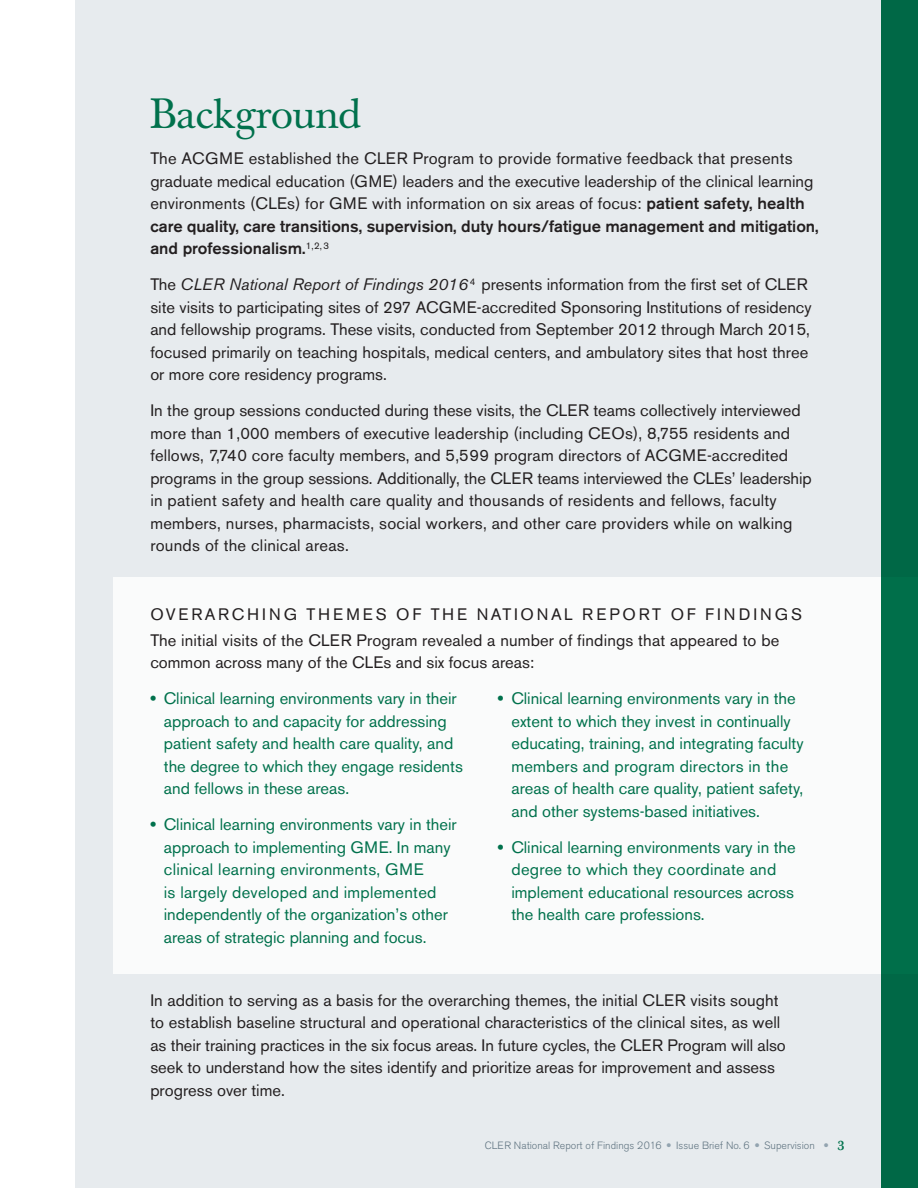
<style>
.page{position:relative;width:918px;height:1188px;background:#fff}
.page>*{position:absolute;margin:0;border:0;box-sizing:border-box;transform-origin:0 0}
.t1{font:42px "Baskerville";color:#00714c}
.t2{font:16.5px/22.5px "Akzidenz Grotesk BE";letter-spacing:.005em;color:#231f20}
.t3{font:16.5px/22.5px "Akzidenz Grotesk BE";color:#00714c}
.t4{font:300 10.5px "Akzidenz Grotesk BE";color:#5f7380}
.s1{font-weight:500}
.s2{font-style:italic}
.s3{font-weight:700;font-stretch:expanded}
.s4{font-size:16.5px;color:#93a4b0}
.s5{font-family:"Baskerville";font-weight:500;font-size:13.5px;color:#00714c}
</style>
<div class="page">
<div style="left:76px;top:0;width:842px;height:1188px;background:#e7ebee"></div>
<div style="left:113px;top:578px;width:805px;height:396px;background:#fff"></div>
<div style="left:881px;top:0;width:37px;height:1188px;background:#006846"></div>
<h1 class="t1" style="left:150px;top:89px;width:212px">Background</h1>
<p class="t2" style="left:150px;top:147px;width:670px">The ACGME established the CLER Program to provide formative feedback that presents graduate medical education (GME) leaders and the executive leadership of the clinical learning environments (CLEs) for GME with information on six areas of focus: <span class="s1">patient safety, health care quality, care transitions, supervision, duty hours/fatigue management and mitigation, and professionalism.</span><sup>1,2,</sup> <sup>3</sup></p>
<p class="t2" style="left:150px;top:273px;width:663px">The <span class="s2">CLER National Report of Findings 2016</span> <sup>4</sup> presents information from the first set of CLER site visits to participating sites of 297 ACGME-accredited Sponsoring Institutions of residency and fellowship programs. These visits, conducted from September 2012 through March 2015, focused primarily on teaching hospitals, medical centers, and ambulatory sites that host three or more core residency programs.</p>
<p class="t2" style="left:150px;top:399px;width:663px">In the group sessions conducted during these visits, the CLER teams collectively interviewed more than 1,000 members of executive leadership (including CEOs), 8,755 residents and fellows, 7,740 core faculty members, and 5,599 program directors of ACGME-accredited programs in the group sessions. Additionally, the CLER teams interviewed the CLEs’ leadership in patient safety and health care quality and thousands of residents and fellows, faculty members, nurses, pharmacists, social workers, and other care providers while on walking rounds of the clinical areas.</p>
<p class="t2" style="left:150px;top:602px;width:653px;line-height:25.2px">OVERARCHING THEMES OF THE NATIONAL REPORT OF FINDINGS<br>The initial visits of the CLER Program revealed a number of findings that appeared to be</p>
<p class="t2" style="left:150px;top:651px;width:386px">common across many of the CLEs and six focus areas:</p>
<p class="t3" style="left:164px;top:687px;width:301px;text-indent:-13px"><span class="s3">•</span> Clinical learning environments vary in their approach to and capacity for addressing patient safety and health care quality, and the degree to which they engage residents and fellows in these areas.</p>
<p class="t3" style="left:164px;top:813px;width:294px;text-indent:-13px"><span class="s3">•</span> Clinical learning environments vary in their approach to implementing GME. In many clinical learning environments, GME<br>is largely developed and implemented independently of the organization’s other areas of strategic planning and focus.</p>
<p class="t3" style="left:511px;top:687px;width:294px;text-indent:-13px"><span class="s3">•</span> Clinical learning environments vary in the extent to which they invest in continually educating, training, and integrating faculty members and program directors in the areas of health care quality, patient safety, and other systems-based initiatives.</p>
<p class="t3" style="left:511px;top:836px;width:286px;text-indent:-13px"><span class="s3">•</span> Clinical learning environments vary in the degree to which they coordinate and implement educational resources across the health care professions.</p>
<p class="t2" style="left:150px;top:989px;width:637px">In addition to serving as a basis for the overarching themes, the initial CLER visits sought to establish baseline structural and operational characteristics of the clinical sites, as well as their training practices in the six focus areas. In future cycles, the CLER Program will also seek to understand how the sites identify and prioritize areas for improvement and assess progress over time.</p>
<p class="t4" style="left:485px;top:1139px;width:361px">CLER National Report of Findings 2016 <span class="s4">•</span> Issue Brief No. 6 <span class="s4">•</span> Supervision <span class="s4">•</span> <span class="s5">3</span></p>
</div>
